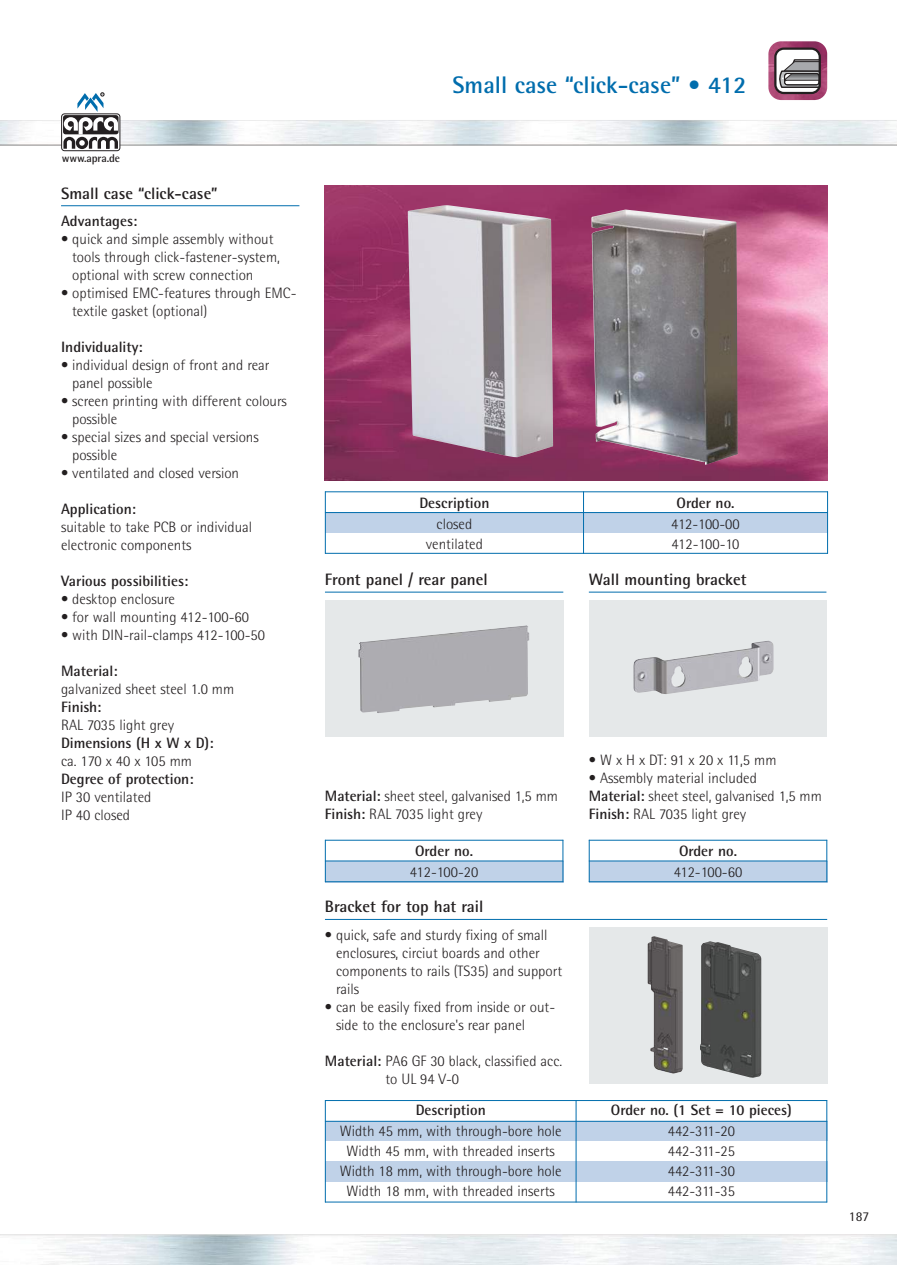
<style>
.page{position:relative;width:897px;height:1265px;background:#fff}
.page>*{position:absolute;margin:0;border:0;box-sizing:border-box;transform-origin:0 0}
.t1{font:700 24px "Agfa Rotis Semisans";color:#006dad}
.t2{font:700 16.5px "Agfa Rotis Semisans";color:#231f20}
.t3{font:300 15px/18px "Agfa Rotis Semisans";color:#231f20}
.t4{font:700 15px "Agfa Rotis Semisans";color:#231f20}
.t5{font:13.5px "Agfa Rotis Semisans";color:#231f20}
.t6{font:700 11.25px "Agfa Rotis Semisans";letter-spacing:-.005em;color:#231f20}
.s1{font-weight:700}
</style>
<div class="page">
<svg style="left:61px;top:114px;width:59px;height:37px"></svg>
<svg style="left:63px;top:93px;width:55px;height:56px"></svg>
<img style="left:768px;top:41px;width:58px;height:59px;border-radius:13px">
<div style="left:775px;top:49px;width:44px;height:44px;background:#fff;border-radius:8px"></div>
<svg style="left:777px;top:59px;width:43px;height:30px"></svg>
<div style="left:773px;top:48px;width:47px;height:46px;border:2px solid #231f20;border-radius:8px"></div>
<hr style="left:325px;top:919px;width:501px;height:1px;background:#006dad">
<div style="left:325px;top:1121px;width:251px;height:20px;background:#c0d2e8"></div>
<div style="left:576px;top:1121px;width:250px;height:20px;background:#c0d2e8"></div>
<div style="left:325px;top:1161px;width:251px;height:20px;background:#c0d2e8"></div>
<div style="left:576px;top:1161px;width:250px;height:20px;background:#c0d2e8"></div>
<hr style="left:325px;top:1100px;width:1px;height:102px;background:#006dad">
<hr style="left:575px;top:1100px;width:1px;height:102px;background:#006dad">
<hr style="left:826px;top:1100px;width:1px;height:102px;background:#006dad">
<hr style="left:325px;top:1100px;width:501px;height:1px;background:#006dad">
<hr style="left:325px;top:1121px;width:501px;height:1px;background:#006dad">
<hr style="left:325px;top:1201px;width:501px;height:1px;background:#006dad">
<div style="left:588px;top:928px;width:238px;height:156px;background:#e5e8e9"></div>
<img style="left:700px;top:941px;width:61px;height:137px">
<img style="left:647px;top:936px;width:35px;height:137px">
<hr style="left:61px;top:205px;width:238px;height:1px;background:#006dad">
<img style="left:325px;top:186px;width:501px;height:295px">
<img style="left:407px;top:205px;width:330px;height:260px">
<div style="left:325px;top:512px;width:258px;height:21px;background:#c0d2e8"></div>
<div style="left:583px;top:512px;width:244px;height:21px;background:#c0d2e8"></div>
<hr style="left:325px;top:491px;width:1px;height:63px;background:#006dad">
<hr style="left:583px;top:491px;width:1px;height:63px;background:#006dad">
<hr style="left:826px;top:491px;width:1px;height:63px;background:#006dad">
<hr style="left:325px;top:491px;width:502px;height:1px;background:#006dad">
<hr style="left:325px;top:512px;width:502px;height:1px;background:#006dad">
<hr style="left:325px;top:553px;width:502px;height:1px;background:#006dad">
<hr style="left:325px;top:592px;width:238px;height:1px;background:#006dad">
<div style="left:325px;top:600px;width:238px;height:137px;background:#e5e8e9"></div>
<img style="left:358px;top:625px;width:171px;height:88px">
<div style="left:325px;top:861px;width:238px;height:21px;background:#c0d2e8"></div>
<hr style="left:325px;top:840px;width:1px;height:42px;background:#006dad">
<hr style="left:562px;top:840px;width:1px;height:42px;background:#006dad">
<hr style="left:325px;top:840px;width:238px;height:1px;background:#006dad">
<hr style="left:325px;top:860px;width:238px;height:1px;background:#006dad">
<hr style="left:325px;top:881px;width:238px;height:1px;background:#006dad">
<hr style="left:588px;top:592px;width:238px;height:1px;background:#006dad">
<div style="left:588px;top:600px;width:238px;height:137px;background:#e5e8e9"></div>
<img style="left:633px;top:640px;width:140px;height:54px">
<div style="left:588px;top:861px;width:238px;height:21px;background:#c0d2e8"></div>
<hr style="left:588px;top:840px;width:1px;height:42px;background:#006dad">
<hr style="left:826px;top:840px;width:1px;height:42px;background:#006dad">
<hr style="left:588px;top:840px;width:238px;height:1px;background:#006dad">
<hr style="left:588px;top:860px;width:238px;height:1px;background:#006dad">
<hr style="left:588px;top:881px;width:238px;height:1px;background:#006dad">
<p class="t6" style="left:62px;top:154px;width:60px">www.apra.de</p>
<p class="t2" style="left:61px;top:187px;width:158px">Small case “click-case”</p>
<p class="t4" style="left:61px;top:216px;width:78px">Advantages:</p>
<p class="t3" style="left:72px;top:231px;width:209px;text-indent:-11px">• quick and simple assembly without tools through click-fastener-system, optional with screw connection</p>
<p class="t3" style="left:72px;top:285px;width:226px;text-indent:-11px">• optimised EMC-features through EMC&shy;textile gasket (optional)</p>
<p class="t4" style="left:61px;top:342px;width:83px">Individuality:</p>
<p class="t3" style="left:72px;top:357px;width:199px;text-indent:-11px">• individual design of front and rear panel possible</p>
<p class="t3" style="left:72px;top:393px;width:216px;text-indent:-11px">• screen printing with different colours possible</p>
<p class="t3" style="left:72px;top:429px;width:188px;text-indent:-11px">• special sizes and special versions possible</p>
<p class="t3" style="left:61px;top:465px;width:179px">• ventilated and closed version</p>
<p class="t4" style="left:61px;top:504px;width:76px">Application:</p>
<p class="t3" style="left:61px;top:519px;width:193px">suitable to take PCB or individual electronic components</p>
<p class="t4" style="left:61px;top:576px;width:129px">Various possibilities:</p>
<p class="t3" style="left:61px;top:591px;width:115px">• desktop enclosure</p>
<p class="t3" style="left:61px;top:609px;width:189px">• for wall mounting 412-100-60</p>
<p class="t3" style="left:61px;top:627px;width:205px">• with DIN-rail-clamps 412-100-50</p>
<p class="t4" style="left:61px;top:666px;width:58px">Material:</p>
<p class="t3" style="left:61px;top:681px;width:175px">galvanized sheet steel 1.0 mm</p>
<p class="t4" style="left:61px;top:702px;width:42px">Finish:</p>
<p class="t3" style="left:61px;top:717px;width:115px">RAL 7035 light grey</p>
<p class="t4" style="left:61px;top:738px;width:154px">Dimensions (H x W x D):</p>
<p class="t3" style="left:61px;top:753px;width:132px">ca. 170 x 40 x 105 mm</p>
<p class="t4" style="left:61px;top:774px;width:134px">Degree of protection:</p>
<p class="t3" style="left:61px;top:789px;width:92px">IP 30 ventilated<br>IP 40 closed</p>
<h1 class="t1" style="left:452px;top:77px;width:295px">Small case “click-case” • 412</h1>
<p class="t4" style="left:419px;top:497px;width:72px">Description</p>
<p class="t4" style="left:676px;top:497px;width:59px">Order no.</p>
<p class="t3" style="left:436px;top:516px;width:37px">closed</p>
<p class="t3" style="left:671px;top:516px;width:70px">412-100-00</p>
<p class="t3" style="left:425px;top:536px;width:59px">ventilated</p>
<p class="t3" style="left:671px;top:536px;width:69px">412-100-10</p>
<p class="t2" style="left:325px;top:574px;width:164px">Front panel / rear panel</p>
<p class="t2" style="left:588px;top:574px;width:159px">Wall mounting bracket</p>
<p class="t3" style="left:325px;top:788px;width:234px"><span class="s1">Material:</span> sheet steel, galvanised 1,5 mm<br><span class="s1">Finish:</span> RAL 7035 light grey</p>
<p class="t4" style="left:415px;top:846px;width:59px">Order no.</p>
<p class="t3" style="left:409px;top:864px;width:70px">412-100-20</p>
<p class="t2" style="left:325px;top:901px;width:160px">Bracket for top hat rail</p>
<p class="t3" style="left:336px;top:927px;width:228px;text-indent:-11px">• quick, safe and sturdy fixing of small enclosures, circiut boards and other components to rails (TS35) and support rails</p>
<p class="t3" style="left:336px;top:999px;width:221px;text-indent:-11px">• can be easily fixed from inside or out&shy;side to the enclosure's rear panel</p>
<p class="t3" style="left:385px;top:1053px;width:178px;text-indent:-60px"><span class="s1">Material:</span> PA6 GF 30 black, classified acc. to UL 94 V-0</p>
<p class="t3" style="left:588px;top:753px;width:189px">• W x H x DT: 91 x 20 x 11,5 mm</p>
<p class="t3" style="left:588px;top:771px;width:234px">• Assembly material included<br><span class="s1">Material:</span> sheet steel, galvanised 1,5 mm<br><span class="s1">Finish:</span> RAL 7035 light grey</p>
<p class="t4" style="left:678px;top:846px;width:59px">Order no.</p>
<p class="t3" style="left:673px;top:864px;width:70px">412-100-60</p>
<p class="t4" style="left:415px;top:1104px;width:72px">Description</p>
<p class="t4" style="left:610px;top:1104px;width:182px">Order no. (1 Set = 10 pieces)</p>
<p class="t3" style="left:339px;top:1123px;width:223px">Width 45 mm, with through-bore hole</p>
<p class="t3" style="left:667px;top:1123px;width:69px">442-311-20</p>
<p class="t3" style="left:346px;top:1143px;width:210px">Width 45 mm, with threaded inserts</p>
<p class="t3" style="left:667px;top:1143px;width:69px">442-311-25</p>
<p class="t3" style="left:339px;top:1163px;width:223px">Width 18 mm, with through-bore hole</p>
<p class="t3" style="left:667px;top:1163px;width:69px">442-311-30</p>
<p class="t3" style="left:346px;top:1183px;width:210px">Width 18 mm, with threaded inserts</p>
<p class="t3" style="left:667px;top:1183px;width:69px">442-311-35</p>
<p class="t5" style="left:848px;top:1211px;width:22px">187</p>
</div>
